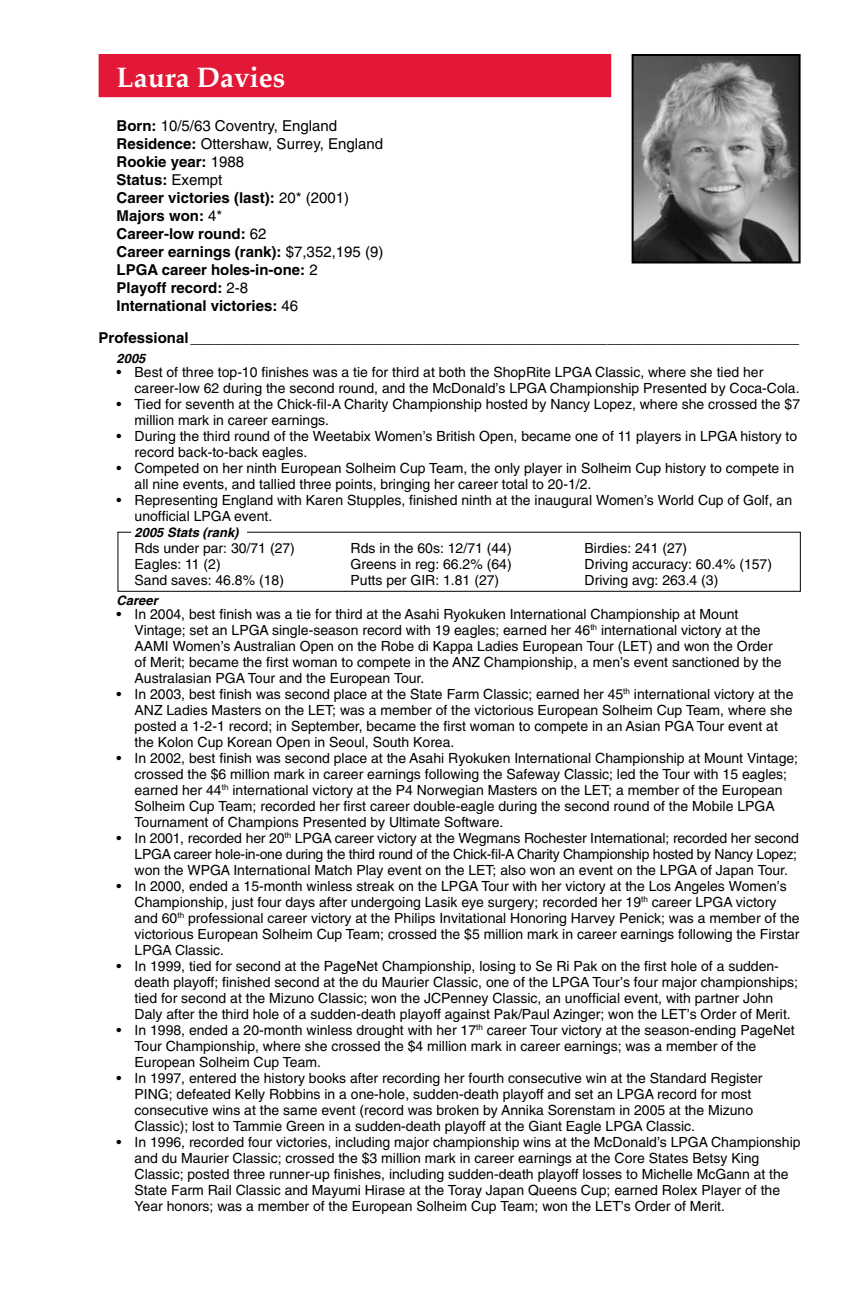
<style>
.page{position:relative;width:864px;height:1296px;background:#fff}
.page>*{position:absolute;margin:0;border:0;box-sizing:border-box;transform-origin:0 0}
.t1{font:700 28px "Palatino";color:#fff}
.t2{font:700 15px/18px "Helvetica";color:#000}
.t3{font:14px/16px "Helvetica";color:#000}
.t4{font:italic 700 13px "Helvetica";color:#000}
.s1{font-weight:400}
</style>
<div class="page">
<div style="left:118px;top:532px;width:683px;height:60px;border:1px solid #000"></div>
<div style="left:131px;top:530px;width:116px;height:12px;background:#fff"></div>
<div style="left:100px;top:55px;width:510px;height:41px;background:#e31836"></div>
<div style="left:99px;top:54px;width:512px;height:43px;border:2px solid #e31836"></div>
<img style="left:635px;top:57px;width:163px;height:204px">
<div style="left:632px;top:54px;width:169px;height:210px;border:2px solid #000"></div>
<h1 class="t1" style="left:117px;top:60px;width:170px">Laura Davies</h1>
<p class="t2" style="left:117px;top:116px;width:268px">Born: <span class="s1">10/5/63 Coventry, England<br></span>Residence: <span class="s1">Ottershaw, Surrey, England<br></span>Rookie year: <span class="s1">1988<br></span>Status: <span class="s1">Exempt<br></span>Career victories (last): <span class="s1">20* (2001)<br></span>Majors won: <span class="s1">4*<br></span>Career-low round: <span class="s1">62<br></span>Career earnings (rank): <span class="s1">$7,352,195 (9)<br></span>LPGA career holes-in-one: <span class="s1">2<br></span>Playoff record: <span class="s1">2-8<br></span>International victories: <span class="s1">46</span></p>
<p class="t2" style="left:99px;top:328px;width:702px">Professional_________________________________________________________________________</p>
<p class="t4" style="left:117px;top:350px;width:30px">2005</p>
<p class="t3" style="left:135px;top:364px;width:667px;text-indent:-18px">• Best of three top-10 finishes was a tie for third at both the ShopRite LPGA Classic, where she tied her career-low 62 during the second round, and the McDonald’s LPGA Championship Presented by Coca-Cola.</p>
<p class="t3" style="left:135px;top:396px;width:667px;text-indent:-18px">• Tied for seventh at the Chick-fil-A Charity Championship hosted by Nancy Lopez, where she crossed the $7 million mark in career earnings.</p>
<p class="t3" style="left:135px;top:428px;width:664px;text-indent:-18px">• During the third round of the Weetabix Women’s British Open, became one of 11 players in LPGA history to record back-to-back eagles.</p>
<p class="t3" style="left:135px;top:460px;width:661px;text-indent:-18px">• Competed on her ninth European Solheim Cup Team, the only player in Solheim Cup history to compete in all nine events, and tallied three points, bringing her career total to 20-1/2.</p>
<p class="t3" style="left:135px;top:492px;width:659px;text-indent:-18px">• Representing England with Karen Stupples, finished ninth at the inaugural Women’s World Cup of Golf, an unofficial LPGA event.</p>
<p class="t4" style="left:135px;top:524px;width:106px">2005 Stats (rank)</p>
<p class="t3" style="left:135px;top:540px;width:162px">Rds under par: 30/71 (27)</p>
<p class="t3" style="left:351px;top:540px;width:163px">Rds in the 60s: 12/71 (44)</p>
<p class="t3" style="left:585px;top:540px;width:104px">Birdies: 241 (27)</p>
<p class="t3" style="left:135px;top:556px;width:88px">Eagles: 11 (2)</p>
<p class="t3" style="left:351px;top:556px;width:163px">Greens in reg: 66.2% (64)</p>
<p class="t3" style="left:585px;top:556px;width:189px">Driving accuracy: 60.4% (157)</p>
<p class="t3" style="left:135px;top:572px;width:151px">Sand saves: 46.8% (18)</p>
<p class="t3" style="left:351px;top:572px;width:150px">Putts per GIR: 1.81 (27)</p>
<p class="t3" style="left:585px;top:572px;width:135px">Driving avg: 263.4 (3)</p>
<p class="t4" style="left:117px;top:592px;width:43px">Career</p>
<p class="t3" style="left:135px;top:606px;width:649px;text-indent:-18px">• In 2004, best finish was a tie for third at the Asahi Ryokuken International Championship at Mount Vintage; set an LPGA single-season record with 19 eagles; earned her 46<sup>th</sup> international victory at the AAMI Women’s Australian Open on the Robe di Kappa Ladies European Tour (LET) and won the Order of Merit; became the first woman to compete in the ANZ Championship, a men’s event sanctioned by the Australasian PGA Tour and the European Tour.</p>
<p class="t3" style="left:135px;top:686px;width:660px;text-indent:-18px">• In 2003, best finish was second place at the State Farm Classic; earned her 45<sup>th</sup> international victory at the ANZ Ladies Masters on the LET; was a member of the victorious European Solheim Cup Team, where she posted a 1-2-1 record; in September, became the first woman to compete in an Asian PGA Tour event at the Kolon Cup Korean Open in Seoul, South Korea.</p>
<p class="t3" style="left:135px;top:750px;width:665px;text-indent:-18px">• In 2002, best finish was second place at the Asahi Ryokuken International Championship at Mount Vintage; crossed the $6 million mark in career earnings following the Safeway Classic; led the Tour with 15 eagles; earned her 44<sup>th</sup> international victory at the P4 Norwegian Masters on the LET; a member of the European Solheim Cup Team; recorded her first career double-eagle during the second round of the Mobile LPGA Tournament of Champions Presented by Ultimate Software.</p>
<p class="t3" style="left:135px;top:830px;width:666px;text-indent:-18px">• In 2001, recorded her 20<sup>th</sup> LPGA career victory at the Wegmans Rochester International; recorded her second<br>LPGA career hole-in-one during the third round of the Chick-fil-A Charity Championship hosted by Nancy Lopez; won the WPGA International Match Play event on the LET; also won an event on the LPGA of Japan Tour.</p>
<p class="t3" style="left:135px;top:878px;width:667px;text-indent:-18px">• In 2000, ended a 15-month winless streak on the LPGA Tour with her victory at the Los Angeles Women’s Championship, just four days after undergoing Lasik eye surgery; recorded her 19<sup>th</sup> career LPGA victory and 60<sup>th</sup> professional career victory at the Philips Invitational Honoring Harvey Penick; was a member of the victorious European Solheim Cup Team; crossed the $5 million mark in career earnings following the Firstar LPGA Classic.</p>
<p class="t3" style="left:135px;top:958px;width:665px;text-indent:-18px">• In 1999, tied for second at the PageNet Championship, losing to Se Ri Pak on the first hole of a sudden&shy;death playoff; finished second at the du Maurier Classic, one of the LPGA Tour’s four major championships; tied for second at the Mizuno Classic; won the JCPenney Classic, an unofficial event, with partner John Daly after the third hole of a sudden-death playoff against Pak/Paul Azinger; won the LET’s Order of Merit.</p>
<p class="t3" style="left:135px;top:1022px;width:662px;text-indent:-18px">• In 1998, ended a 20-month winless drought with her 17<sup>th</sup> career Tour victory at the season-ending PageNet<br>Tour Championship, where she crossed the $4 million mark in career earnings; was a member of the<br>European Solheim Cup Team.</p>
<p class="t3" style="left:135px;top:1070px;width:629px;text-indent:-18px">• In 1997, entered the history books after recording her fourth consecutive win at the Standard Register PING; defeated Kelly Robbins in a one-hole, sudden-death playoff and set an LPGA record for most consecutive wins at the same event (record was broken by Annika Sorenstam in 2005 at the Mizuno Classic); lost to Tammie Green in a sudden-death playoff at the Giant Eagle LPGA Classic.</p>
<p class="t3" style="left:135px;top:1134px;width:668px;text-indent:-18px">• In 1996, recorded four victories, including major championship wins at the McDonald’s LPGA Championship and du Maurier Classic; crossed the $3 million mark in career earnings at the Core States Betsy King Classic; posted three runner-up finishes, including sudden-death playoff losses to Michelle McGann at the State Farm Rail Classic and Mayumi Hirase at the Toray Japan Queens Cup; earned Rolex Player of the Year honors; was a member of the European Solheim Cup Team; won the LET’s Order of Merit.</p>
</div>
